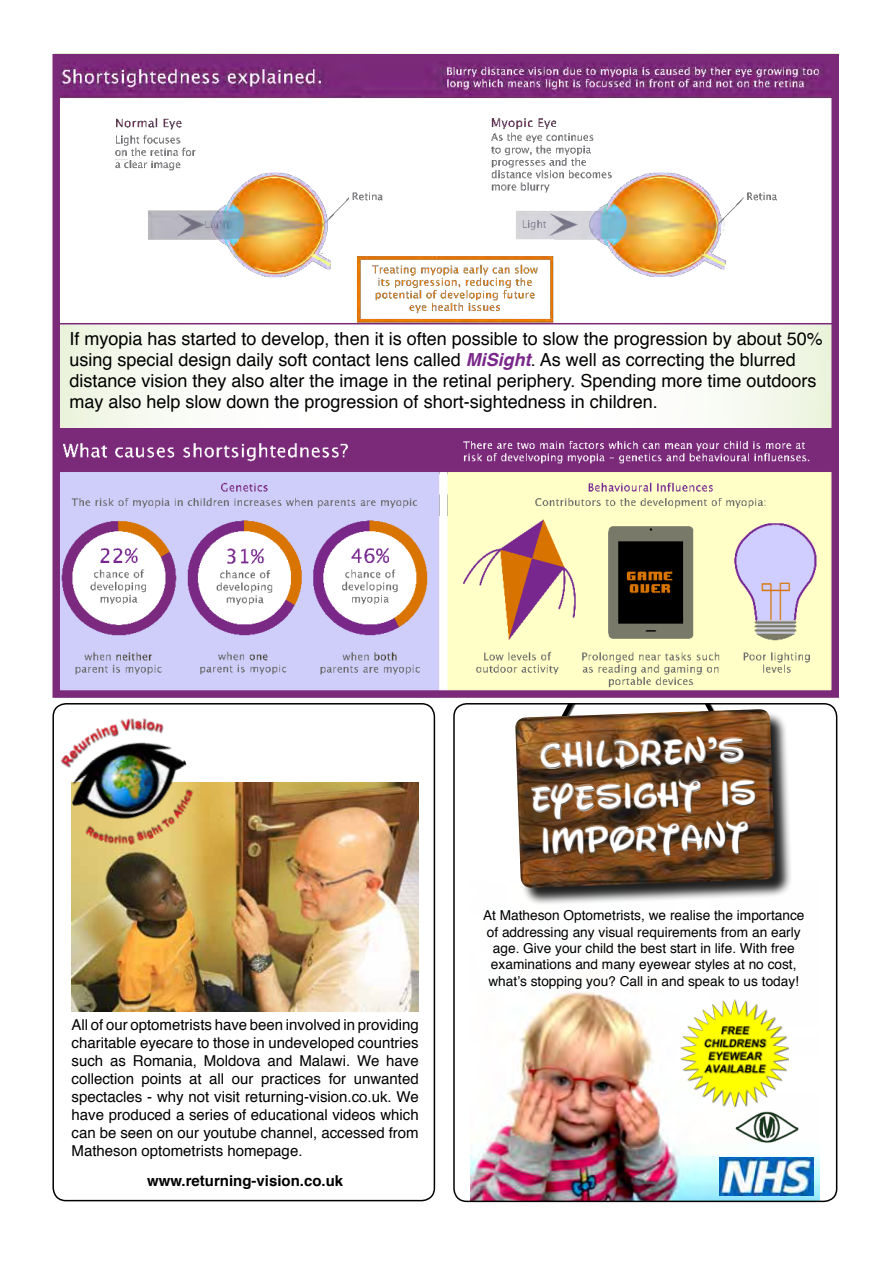
<style>
.page{position:relative;width:893px;height:1263px;background:#fff}
.page>*{position:absolute;margin:0;border:0;box-sizing:border-box;transform-origin:0 0}
.t1{font:700 35.7px/42.8px "Waltograph UI";color:#fff}
.t2{font:18px/21px "Helvetica";color:#000}
.t3{font:15px/18px "Helvetica";color:#000;text-align:justify}
.t4{font:700 15px "Helvetica";color:#000}
.t5{font:13.65px/16.4px "Helvetica";color:#000;text-align:center}
.s1{font-weight:700;font-style:italic;color:#79288a}
</style>
<div class="page">
<svg style="left:54px;top:53px;width:783px;height:376px"></svg>
<img style="left:61px;top:429px;width:769px;height:260px">
<img style="left:61px;top:63px;width:769px;height:258px">
<img style="left:471px;top:986px;width:349px;height:213px">
<img style="left:720px;top:1158px;width:94px;height:37px">
<img style="left:731px;top:1106px;width:71px;height:42px">
<div style="left:516px;top:711px;width:276px;height:195px;background:#000;opacity:.87"></div>
<img style="left:515px;top:709px;width:260px;height:179px">
<svg style="left:530px;top:706px;width:228px;height:155px;background:#754c2a"></svg>
<img style="left:680px;top:1000px;width:109px;height:106px">
<div style="left:453px;top:703px;width:384px;height:499px;border:2px solid #000;border-radius:13px"></div>
<div style="left:52px;top:54px;width:787px;height:644px;border:8px solid #7b2a7a"></div>
<img style="left:72px;top:782px;width:347px;height:229px">
<img style="left:55px;top:706px;width:151px;height:154px">
<div style="left:52px;top:703px;width:383px;height:498px;border:2px solid #000;border-radius:13px"></div>
<p class="t2" style="left:69px;top:329px;width:755px">If myopia has started to develop, then it is often possible to slow the progression by about 50% using special design daily soft contact lens called <span class="s1">MiSight</span>. As well as correcting the blurred distance vision they also alter the image in the retinal periphery. Spending more time outdoors may also help slow down the progression of short-sightedness in children.</p>
<h1 class="t1" style="left:529px;top:736px;width:227px;rotate:-2deg">CHILDREN’S<br>EYESIGHT IS<br>IMPORTANT</h1>
<p class="t3" style="left:72px;top:1016px;width:349px">All of our optometrists have been involved in providing charitable eyecare to those in undeveloped countries such as Romania, Moldova and Malawi. We have collection points at all our practices for unwanted spectacles - why not visit returning-vision.co.uk. We have produced a series of educational videos which can be seen on our youtube channel, accessed from Matheson optometrists homepage.</p>
<p class="t4" style="left:147px;top:1168px;width:198px">www.returning-vision.co.uk</p>
<p class="t5" style="left:483px;top:908px;width:323px">At Matheson Optometrists, we realise the importance of addressing any visual requirements from an early age. Give your child the best start in life. With free examinations and many eyewear styles at no cost, what’s stopping you? Call in and speak to us today!</p>
</div>
